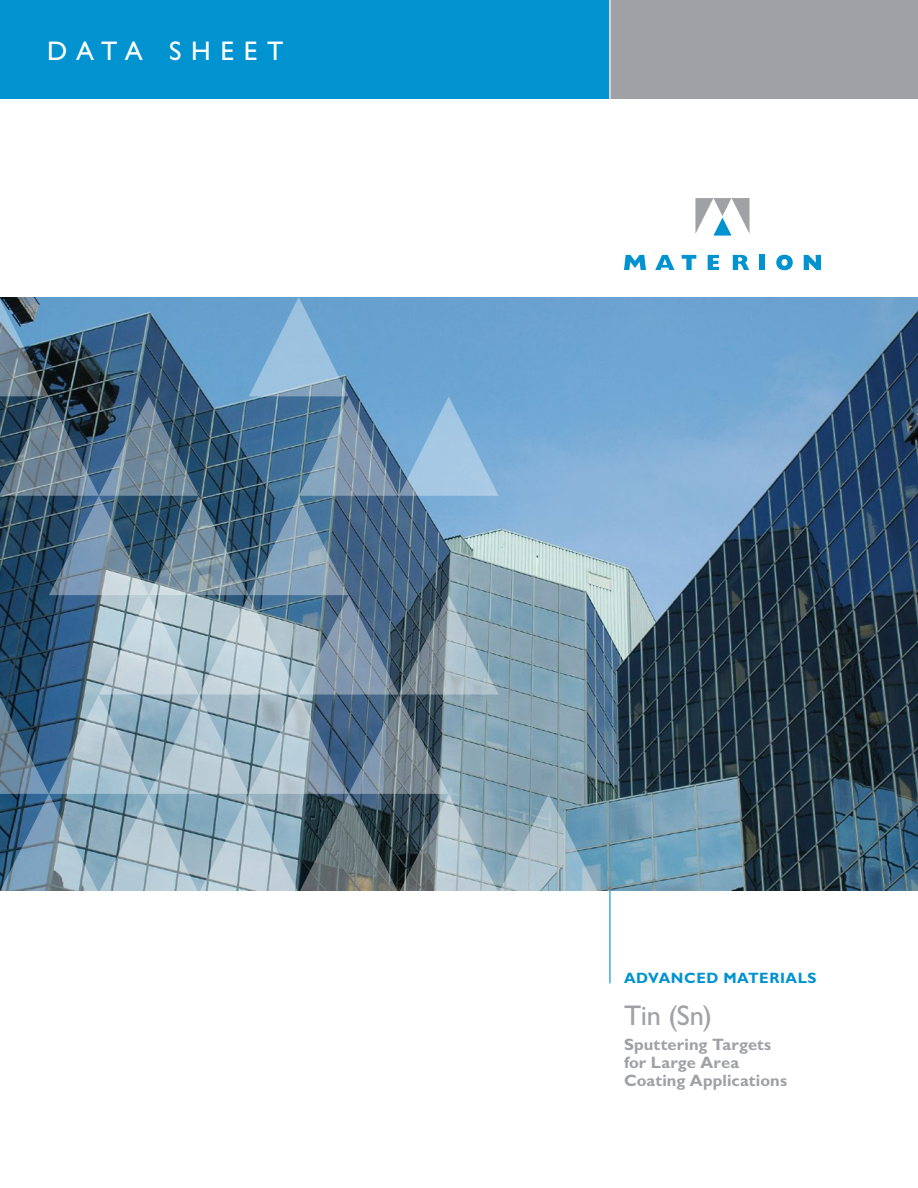
<style>
.page{position:relative;width:918px;height:1188px;background:#fff}
.page>*{position:absolute;margin:0;border:0;box-sizing:border-box;transform-origin:0 0}
.t1{font:28.5px "Gill Sans Std";color:#9fa1a4}
.t2{font:27px "Gill Sans Std";letter-spacing:.36em;color:#fff}
.t3{font:700 16.5px/18px "Gill Sans Std";letter-spacing:.005em;color:#9fa1a4}
.t4{font:700 15px "Gill Sans Std";letter-spacing:.035em;color:#0093d0}
</style>
<div class="page">
<img style="left:599px;top:297px;width:319px;height:594px">
<svg style="left:695px;top:198px;width:55px;height:38px"></svg>
<svg style="left:624px;top:255px;width:22px;height:15px"></svg>
<svg style="left:655px;top:255px;width:20px;height:15px"></svg>
<svg style="left:682px;top:255px;width:14px;height:15px"></svg>
<svg style="left:708px;top:255px;width:11px;height:15px"></svg>
<svg style="left:733px;top:255px;width:16px;height:15px"></svg>
<div style="left:760px;top:255px;width:5px;height:15px;background:#0093d0"></div>
<svg style="left:776px;top:255px;width:17px;height:15px"></svg>
<svg style="left:804px;top:255px;width:17px;height:15px"></svg>
<hr style="left:609px;top:891px;width:2px;height:92px;background:#0093d0">
<img style="left:0;top:297px;width:599px;height:594px">
<div style="left:0;top:0;width:611px;height:98px;background:#0093d0"></div>
<div style="left:609px;top:0;width:309px;height:98px;background:#9fa1a4"></div>
<hr style="left:609px;top:0;width:2px;height:162px;background:#fff">
<h2 class="t2" style="left:47px;top:35px;width:238px">DATA SHEET</h2>
<p class="t4" style="left:624px;top:969px;width:194px">ADVANCED MATERIALS</p>
<h1 class="t1" style="left:624px;top:999px;width:89px">Tin (Sn)</h1>
<p class="t3" style="left:624px;top:1036px;width:165px">Sputtering Targets for Large Area<br>Coating Applications</p>
</div>
